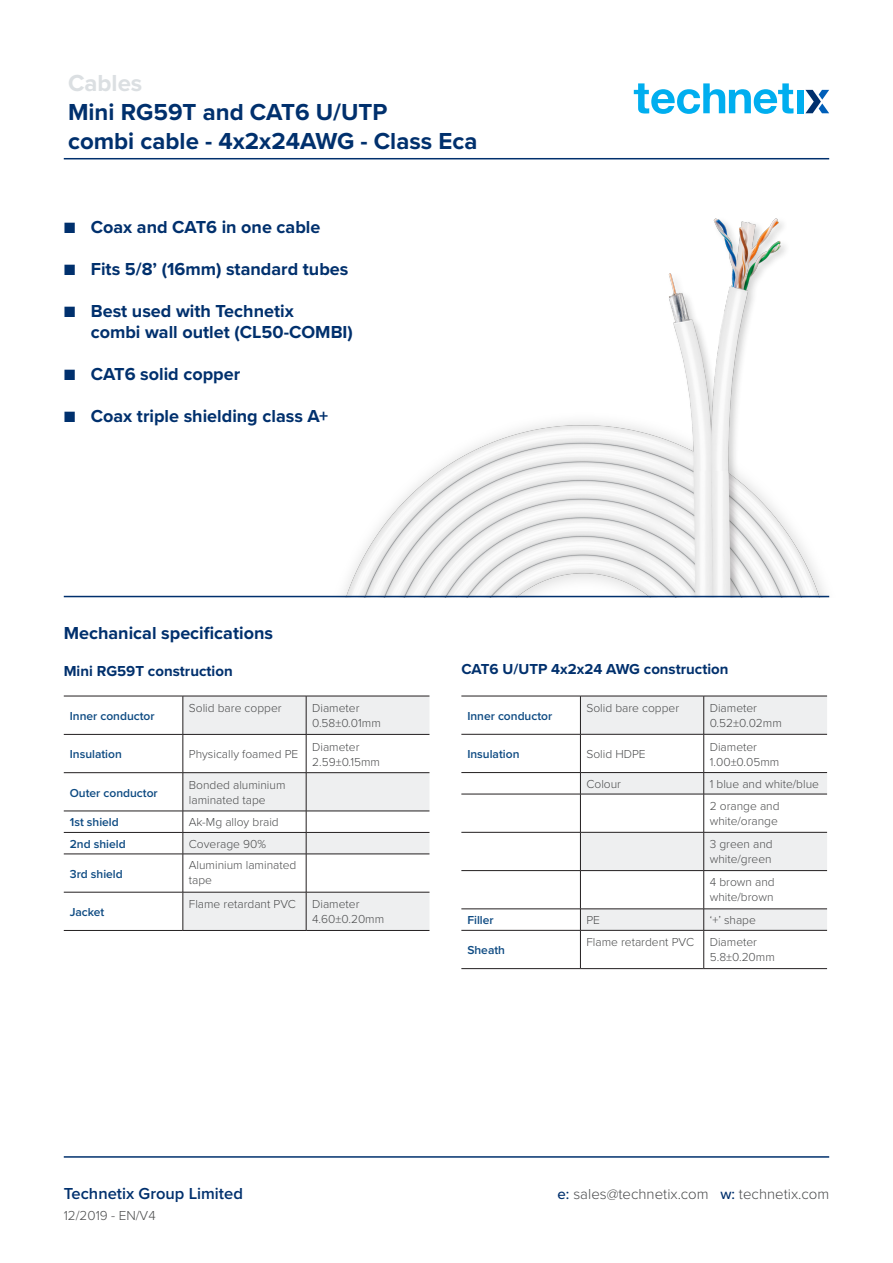
<style>
.page{position:relative;width:893px;height:1263px;background:#fff}
.page>*{position:absolute;margin:0;border:0;box-sizing:border-box;transform-origin:0 0}
.t1{font:700 24px/28.8px "Proxima Nova";color:#00306d}
.t2{font:700 24px "Proxima Nova";color:#dbdfe2}
.Body_copy_bold{font:700 18px/21px "Proxima Nova";color:#00306d}
.t3{font:600 16.5px "Proxima Nova";color:#00306d}
.t4{font:700 15px "Proxima Nova";color:#00306d}
.t5{font:300 15px "Proxima Nova";color:#4b4c4d}
.t6{font:300 13.5px "Proxima Nova";color:#4b4c4d}
.Table_body_text{font:300 12px/15px "Proxima Nova";color:#4b4c4d}
.Table_body_text_bold{font:600 12px "Proxima Nova";color:#0d4a82}
.s1{font-weight:500;color:#00306d}
</style>
<div class="page">
<hr style="left:64px;top:158px;width:765px;height:1px;background:#00306d">
<svg style="left:634px;top:83px;width:159px;height:31px"></svg>
<div style="left:797px;top:90px;width:6px;height:23px;background:#00aeef"></div>
<svg style="left:805px;top:90px;width:24px;height:23px"></svg>
<hr style="left:64px;top:1156px;width:765px;height:2px;background:#00306d">
<img style="left:329px;top:218px;width:501px;height:379px">
<hr style="left:64px;top:596px;width:765px;height:1px;background:#00306d">
<svg style="left:184px;top:697px;width:245px;height:233px;fill:#eeeff0"></svg>
<hr style="left:64px;top:734px;width:119px;height:1px;background:#231f20">
<hr style="left:64px;top:772px;width:119px;height:1px;background:#231f20">
<hr style="left:64px;top:811px;width:119px;height:1px;background:#231f20">
<hr style="left:64px;top:832px;width:119px;height:1px;background:#231f20">
<hr style="left:64px;top:854px;width:119px;height:1px;background:#231f20">
<hr style="left:64px;top:892px;width:119px;height:1px;background:#231f20">
<hr style="left:306px;top:734px;width:123px;height:1px;background:#231f20">
<hr style="left:306px;top:772px;width:123px;height:1px;background:#231f20">
<hr style="left:306px;top:811px;width:123px;height:1px;background:#231f20">
<hr style="left:306px;top:832px;width:123px;height:1px;background:#231f20">
<hr style="left:306px;top:854px;width:123px;height:1px;background:#231f20">
<hr style="left:306px;top:892px;width:123px;height:1px;background:#231f20">
<hr style="left:183px;top:696px;width:1px;height:38px;background:#231f20">
<hr style="left:183px;top:734px;width:123px;height:1px;background:#231f20">
<hr style="left:183px;top:735px;width:1px;height:37px;background:#231f20">
<hr style="left:183px;top:772px;width:123px;height:1px;background:#231f20">
<hr style="left:183px;top:773px;width:1px;height:38px;background:#231f20">
<hr style="left:183px;top:811px;width:123px;height:1px;background:#231f20">
<hr style="left:183px;top:832px;width:123px;height:1px;background:#231f20">
<svg style="left:183px;top:811px;width:1px;height:43px"></svg>
<hr style="left:183px;top:854px;width:123px;height:1px;background:#231f20">
<hr style="left:183px;top:854px;width:1px;height:38px;background:#231f20">
<hr style="left:183px;top:892px;width:123px;height:1px;background:#231f20">
<hr style="left:183px;top:892px;width:1px;height:38px;background:#231f20">
<hr style="left:306px;top:696px;width:1px;height:38px;background:#231f20">
<hr style="left:306px;top:735px;width:1px;height:37px;background:#231f20">
<hr style="left:306px;top:773px;width:1px;height:38px;background:#231f20">
<svg style="left:306px;top:811px;width:1px;height:43px"></svg>
<hr style="left:306px;top:854px;width:1px;height:38px;background:#231f20">
<hr style="left:306px;top:892px;width:1px;height:38px;background:#231f20">
<hr style="left:64px;top:696px;width:119px;height:1px;background:#231f20">
<hr style="left:183px;top:696px;width:123px;height:1px;background:#231f20">
<hr style="left:306px;top:696px;width:123px;height:1px;background:#231f20">
<hr style="left:64px;top:930px;width:119px;height:1px;background:#231f20">
<hr style="left:183px;top:930px;width:123px;height:1px;background:#231f20">
<hr style="left:306px;top:930px;width:123px;height:1px;background:#231f20">
<svg style="left:581px;top:697px;width:246px;height:233px;fill:#eeeff0"></svg>
<hr style="left:461px;top:734px;width:119px;height:1px;background:#231f20">
<hr style="left:461px;top:772px;width:119px;height:1px;background:#231f20">
<hr style="left:461px;top:794px;width:119px;height:1px;background:#231f20">
<hr style="left:461px;top:832px;width:119px;height:1px;background:#231f20">
<hr style="left:461px;top:870px;width:119px;height:1px;background:#231f20">
<hr style="left:461px;top:908px;width:119px;height:1px;background:#231f20">
<hr style="left:461px;top:930px;width:119px;height:1px;background:#231f20">
<hr style="left:703px;top:696px;width:1px;height:38px;background:#231f20">
<hr style="left:704px;top:734px;width:123px;height:1px;background:#231f20">
<hr style="left:703px;top:734px;width:1px;height:38px;background:#231f20">
<hr style="left:704px;top:772px;width:123px;height:1px;background:#231f20">
<svg style="left:703px;top:773px;width:1px;height:21px"></svg>
<hr style="left:704px;top:794px;width:123px;height:1px;background:#231f20">
<hr style="left:703px;top:794px;width:1px;height:38px;background:#231f20">
<hr style="left:704px;top:832px;width:123px;height:1px;background:#231f20">
<hr style="left:703px;top:832px;width:1px;height:38px;background:#231f20">
<hr style="left:704px;top:870px;width:123px;height:1px;background:#231f20">
<hr style="left:703px;top:871px;width:1px;height:38px;background:#231f20">
<hr style="left:704px;top:908px;width:123px;height:1px;background:#231f20">
<svg style="left:703px;top:909px;width:1px;height:21px"></svg>
<hr style="left:704px;top:930px;width:123px;height:1px;background:#231f20">
<hr style="left:703px;top:930px;width:1px;height:38px;background:#231f20">
<hr style="left:580px;top:696px;width:1px;height:38px;background:#231f20">
<hr style="left:580px;top:734px;width:124px;height:1px;background:#231f20">
<hr style="left:580px;top:734px;width:1px;height:38px;background:#231f20">
<hr style="left:580px;top:772px;width:124px;height:1px;background:#231f20">
<svg style="left:580px;top:773px;width:1px;height:21px"></svg>
<hr style="left:580px;top:794px;width:124px;height:1px;background:#231f20">
<hr style="left:580px;top:794px;width:1px;height:38px;background:#231f20">
<hr style="left:580px;top:832px;width:124px;height:1px;background:#231f20">
<hr style="left:580px;top:832px;width:1px;height:38px;background:#231f20">
<hr style="left:580px;top:870px;width:124px;height:1px;background:#231f20">
<hr style="left:580px;top:871px;width:1px;height:38px;background:#231f20">
<hr style="left:580px;top:908px;width:124px;height:1px;background:#231f20">
<svg style="left:580px;top:909px;width:1px;height:21px"></svg>
<hr style="left:580px;top:930px;width:124px;height:1px;background:#231f20">
<hr style="left:580px;top:930px;width:1px;height:38px;background:#231f20">
<hr style="left:461px;top:696px;width:119px;height:1px;background:#231f20">
<hr style="left:580px;top:696px;width:124px;height:1px;background:#231f20">
<hr style="left:704px;top:696px;width:123px;height:1px;background:#231f20">
<hr style="left:461px;top:968px;width:119px;height:1px;background:#231f20">
<hr style="left:580px;top:968px;width:124px;height:1px;background:#231f20">
<hr style="left:704px;top:968px;width:123px;height:1px;background:#231f20">
<h1 class="t2" style="left:68px;top:65px;width:76px">Cables</h1>
<h1 class="t1" style="left:68px;top:97px;width:411px">Mini RG59T and CAT6 U/UTP<br>combi cable - 4x2x24AWG - Class Eca</h1>
<p class="Body_copy_bold" style="left:64px;top:216px;width:258px">■ Coax and CAT6 in one cable</p>
<p class="Body_copy_bold" style="left:64px;top:258px;width:286px">■ Fits 5/8’ (16mm) standard tubes</p>
<p class="Body_copy_bold" style="left:91px;top:300px;width:264px;text-indent:-27px">■ Best used with Technetix<br>combi wall outlet (CL50-COMBI)</p>
<p class="Body_copy_bold" style="left:64px;top:363px;width:178px">■ CAT6 solid copper</p>
<p class="Body_copy_bold" style="left:64px;top:405px;width:266px">■ Coax triple shielding class A+</p>
<p class="Body_copy_bold" style="left:64px;top:622px;width:211px">Mechanical specifications</p>
<p class="t4" style="left:64px;top:660px;width:170px">Mini RG59T construction</p>
<p class="t4" style="left:461px;top:658px;width:269px">CAT6 U/UTP 4x2x24 AWG construction</p>
<p class="Table_body_text_bold" style="left:70px;top:707px;width:86px">Inner conductor</p>
<p class="Table_body_text" style="left:189px;top:699px;width:94px">Solid bare copper</p>
<p class="Table_body_text" style="left:312px;top:700px;width:70px">Diameter<br>0.58±0.01mm</p>
<p class="Table_body_text_bold" style="left:467px;top:707px;width:86px">Inner conductor</p>
<p class="Table_body_text" style="left:586px;top:699px;width:94px">Solid bare copper</p>
<p class="Table_body_text" style="left:710px;top:700px;width:74px">Diameter<br>0.52±0.02mm</p>
<p class="Table_body_text_bold" style="left:70px;top:745px;width:54px">Insulation</p>
<p class="Table_body_text" style="left:189px;top:746px;width:111px">Physically foamed PE</p>
<p class="Table_body_text" style="left:312px;top:739px;width:69px">Diameter<br>2.59±0.15mm</p>
<p class="Table_body_text_bold" style="left:70px;top:784px;width:89px">Outer conductor</p>
<p class="Table_body_text" style="left:189px;top:777px;width:98px">Bonded aluminium laminated tape</p>
<p class="Table_body_text_bold" style="left:70px;top:813px;width:51px">1st shield</p>
<p class="Table_body_text" style="left:189px;top:814px;width:91px">Ak-Mg alloy braid</p>
<p class="Table_body_text_bold" style="left:70px;top:835px;width:57px">2nd shield</p>
<p class="Table_body_text" style="left:189px;top:836px;width:79px">Coverage 90%</p>
<p class="Table_body_text_bold" style="left:70px;top:865px;width:55px">3rd shield</p>
<p class="Table_body_text" style="left:189px;top:857px;width:109px">Aluminium laminated tape</p>
<p class="Table_body_text_bold" style="left:70px;top:903px;width:36px">Jacket</p>
<p class="Table_body_text" style="left:189px;top:895px;width:109px">Flame retardant PVC</p>
<p class="Table_body_text" style="left:312px;top:895px;width:74px">Diameter<br>4.60±0.20mm</p>
<p class="Table_body_text_bold" style="left:467px;top:745px;width:54px">Insulation</p>
<p class="Table_body_text" style="left:586px;top:746px;width:61px">Solid HDPE</p>
<p class="Table_body_text" style="left:710px;top:738px;width:71px">Diameter<br>1.00±0.05mm</p>
<p class="Table_body_text" style="left:586px;top:776px;width:36px">Colour</p>
<p class="Table_body_text" style="left:710px;top:776px;width:111px">1 blue and white/blue</p>
<p class="Table_body_text" style="left:710px;top:798px;width:71px">2 orange and white/orange</p>
<p class="Table_body_text" style="left:710px;top:836px;width:65px">3 green and white/green</p>
<p class="Table_body_text" style="left:710px;top:874px;width:66px">4 brown and white/brown</p>
<p class="Table_body_text_bold" style="left:467px;top:911px;width:28px">Filler</p>
<p class="Table_body_text" style="left:586px;top:912px;width:15px">PE</p>
<p class="Table_body_text" style="left:710px;top:912px;width:48px">‘+’ shape</p>
<p class="Table_body_text_bold" style="left:467px;top:941px;width:39px">Sheath</p>
<p class="Table_body_text" style="left:586px;top:934px;width:109px">Flame retardent PVC</p>
<p class="Table_body_text" style="left:710px;top:934px;width:67px">Diameter<br>5.8±0.20mm</p>
<h3 class="t3" style="left:64px;top:1181px;width:181px">Technetix Group Limited</h3>
<p class="t5" style="left:558px;top:1183px;width:273px"><span class="s1">e:</span> sales@technetix.com <span class="s1">w:</span> technetix.com</p>
<p class="t6" style="left:64px;top:1206px;width:93px">12/2019 - EN/V4</p>
</div>
